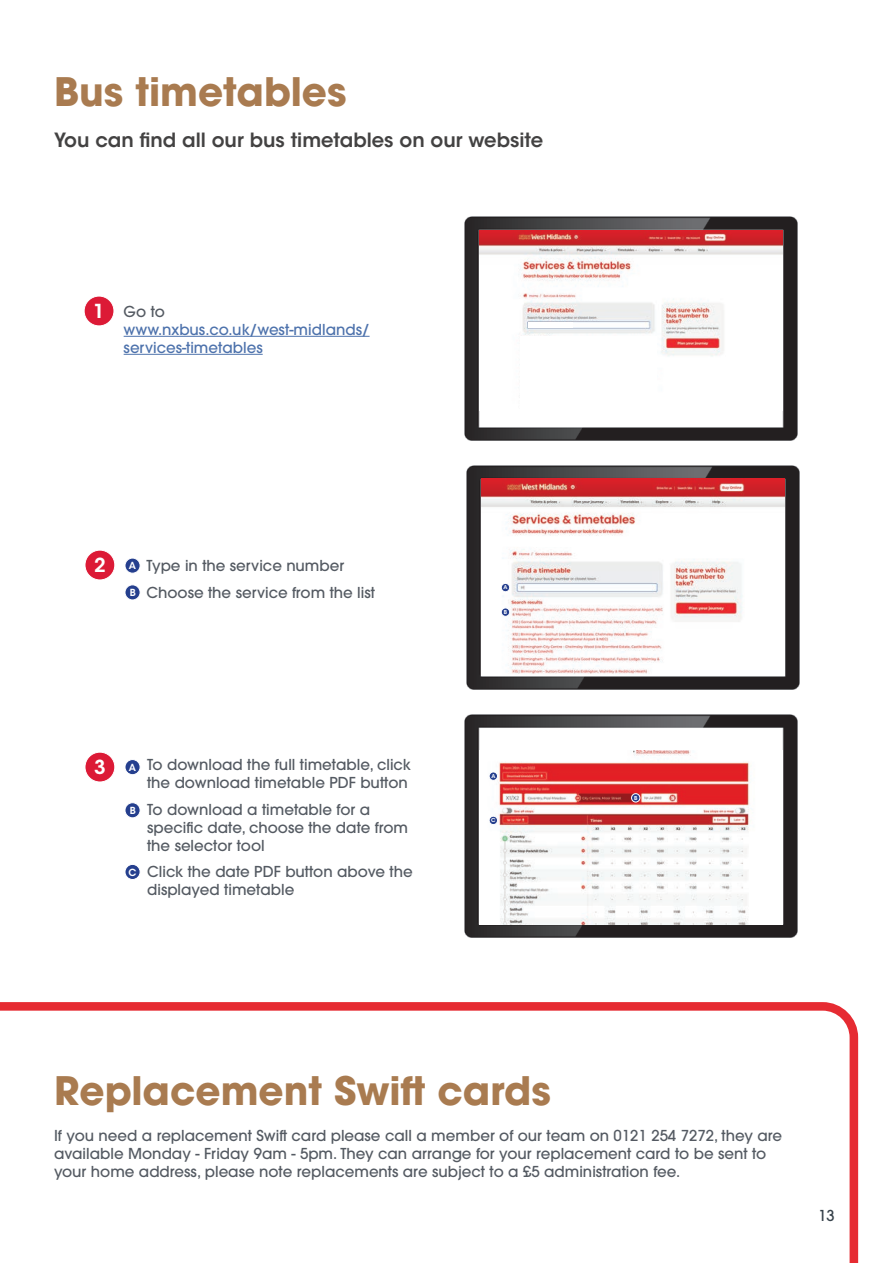
<style>
.page{position:relative;width:893px;height:1263px;background:#fff}
.page>*{position:absolute;margin:0;border:0;box-sizing:border-box;transform-origin:0 0}
.t1{font:700 39px "ITC Avant Garde Pro";color:#a97b50}
.t2{font:600 19.5px "ITC Avant Garde Std";color:#434242}
.t3{font:600 19.2px "ITC Avant Garde Std";color:#fff}
.t4{font:500 15px/18px "ITC Avant Garde Pro";color:#545a62}
.t5{font:500 15px/18px "ITC Avant Garde Pro";color:#4d72ac}
.t6{font:500 15px "ITC Avant Garde Pro";color:#36414a}
.t7{font:600 9.75px "ITC Avant Garde Std";color:#fff}
.t8{font:600 5.4px "ITC Avant Garde Std";color:#fff}
</style>
<div class="page">
<hr style="left:124px;top:336px;width:246px;height:1px;background:#4d72ac">
<hr style="left:124px;top:354px;width:139px;height:1px;background:#4d72ac">
<div style="left:84px;top:296px;width:30px;height:30px;background:#dc1a36;border-radius:50%"></div>
<div style="left:84px;top:296px;width:30px;height:30px;border:1px solid #fff;border-radius:50%"></div>
<div style="left:85px;top:550px;width:30px;height:30px;background:#dc1a36;border-radius:50%"></div>
<div style="left:84px;top:550px;width:31px;height:30px;border:1px solid #fff;border-radius:50%"></div>
<img style="left:464px;top:216px;width:334px;height:225px">
<img style="left:464px;top:714px;width:334px;height:224px">
<img style="left:466px;top:465px;width:334px;height:225px">
<div style="left:85px;top:752px;width:30px;height:30px;background:#dc1a36;border-radius:50%"></div>
<div style="left:84px;top:752px;width:31px;height:30px;border:1px solid #fff;border-radius:50%"></div>
<img style="left:480px;top:230px;width:303px;height:180px">
<img style="left:481px;top:479px;width:303px;height:196px">
<img style="left:480px;top:750px;width:303px;height:174px">
<div style="left:528px;top:322px;width:44px;height:6px;background:#fff"></div>
<div style="left:520px;top:336px;width:137px;height:76px;background:#fff"></div>
<div style="left:501px;top:583px;width:9px;height:9px;background:#253f8e;border-radius:50%"></div>
<div style="left:501px;top:583px;width:9px;height:9px;border:1px solid #fff;border-radius:50%"></div>
<div style="left:501px;top:608px;width:9px;height:8px;background:#253f8e;border-radius:50%"></div>
<div style="left:501px;top:608px;width:9px;height:8px;border:1px solid #fff;border-radius:50%"></div>
<div style="left:125px;top:558px;width:15px;height:15px;background:#253f8e;border-radius:50%"></div>
<div style="left:125px;top:558px;width:15px;height:15px;border:1px solid #fff;border-radius:50%"></div>
<div style="left:125px;top:585px;width:15px;height:15px;background:#253f8e;border-radius:50%"></div>
<div style="left:125px;top:585px;width:15px;height:15px;border:1px solid #fff;border-radius:50%"></div>
<div style="left:125px;top:759px;width:15px;height:16px;background:#253f8e;border-radius:50%"></div>
<div style="left:125px;top:759px;width:15px;height:16px;border:1px solid #fff;border-radius:50%"></div>
<div style="left:125px;top:803px;width:15px;height:15px;background:#253f8e;border-radius:50%"></div>
<div style="left:125px;top:802px;width:15px;height:16px;border:1px solid #fff;border-radius:50%"></div>
<div style="left:125px;top:864px;width:15px;height:15px;background:#253f8e;border-radius:50%"></div>
<div style="left:125px;top:864px;width:15px;height:16px;border:1px solid #fff;border-radius:50%"></div>
<div style="left:489px;top:772px;width:9px;height:8px;background:#253f8e;border-radius:50%"></div>
<div style="left:489px;top:772px;width:9px;height:8px;border:1px solid #fff;border-radius:50%"></div>
<div style="left:631px;top:794px;width:9px;height:8px;background:#253f8e;border-radius:50%"></div>
<div style="left:631px;top:793px;width:9px;height:9px;border:1px solid #fff;border-radius:50%"></div>
<div style="left:489px;top:816px;width:9px;height:8px;background:#253f8e;border-radius:50%"></div>
<div style="left:489px;top:816px;width:9px;height:9px;border:1px solid #fff;border-radius:50%"></div>
<svg style="left:0;top:1002px;width:859px;height:261px"></svg>
<h1 class="t1" style="left:54px;top:66px;width:294px">Bus timetables</h1>
<h2 class="t2" style="left:54px;top:127px;width:491px">You can find all our bus timetables on our website</h2>
<p class="t3" style="left:93px;top:299px;width:13px">1</p>
<p class="t4" style="left:124px;top:302px;width:43px">Go to</p>
<p class="t5" style="left:124px;top:320px;width:247px">www.nxbus.co.uk/west-midlands/ services-timetables</p>
<p class="t3" style="left:94px;top:553px;width:13px">2</p>
<p class="t7" style="left:129px;top:559px;width:9px">A</p>
<p class="t7" style="left:130px;top:586px;width:8px">B</p>
<p class="t4" style="left:146px;top:552px;width:230px;line-height:26.5px">Type in the service number<br>Choose the service from the list</p>
<p class="t3" style="left:94px;top:755px;width:13px">3</p>
<p class="t7" style="left:129px;top:761px;width:9px">A</p>
<p class="t7" style="left:130px;top:804px;width:8px">B</p>
<p class="t7" style="left:128px;top:866px;width:9px">C</p>
<p class="t4" style="left:147px;top:755px;width:265px">To download the full timetable, click the download timetable PDF button</p>
<p class="t4" style="left:147px;top:800px;width:262px">To download a timetable for a specific date, choose the date from the selector tool</p>
<p class="t4" style="left:147px;top:862px;width:267px">Click the date PDF button above the displayed timetable</p>
<p class="t8" style="left:503px;top:584px;width:6px">A</p>
<p class="t8" style="left:504px;top:609px;width:5px">B</p>
<p class="t8" style="left:491px;top:773px;width:6px">A</p>
<p class="t8" style="left:491px;top:817px;width:6px">C</p>
<p class="t8" style="left:634px;top:794px;width:5px">B</p>
<h1 class="t1" style="left:54px;top:1064px;width:498px">Replacement Swift cards</h1>
<p class="t4" style="left:54px;top:1127px;width:730px">If you need a replacement Swift card please call a member of our team on 0121 254 7272, they are available Monday - Friday 9am - 5pm. They can arrange for your replacement card to be sent to your home address, please note replacements are subject to a £5 administration fee.</p>
<p class="t6" style="left:818px;top:1206px;width:18px">13</p>
</div>
